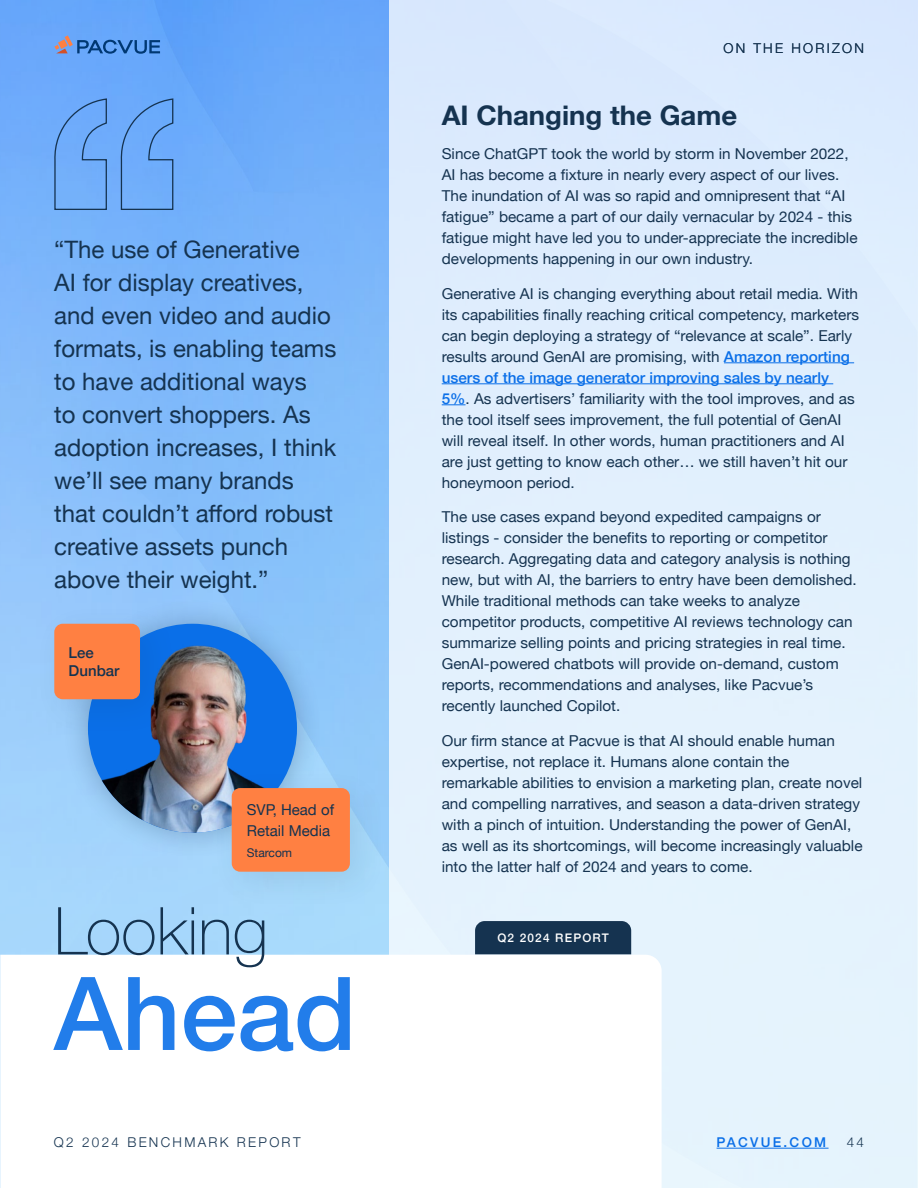
<style>
.page{position:relative;width:918px;height:1188px;background:#fff}
.page>*{position:absolute;margin:0;border:0;box-sizing:border-box;transform-origin:0 0}
.t1{font:500 102px "Helvetica Neue";color:#227dea}
.t2{font:100 66px "Helvetica Neue";color:#153350}
.t3{font:700 27px "Helvetica Neue";color:#153350}
.t4{font:24px/33px "Helvetica Neue";color:#153350}
.t5{font:15px/21px "Helvetica Neue";color:#153350}
.t6{font:500 15px "Helvetica Neue";color:#153350}
.t7{font:300 13.5px "Helvetica Neue";letter-spacing:.17em;color:#153350}
.t8{font:500 13.5px "Helvetica Neue";letter-spacing:.17em;color:#0a6fe8}
.t9{font:12px "Helvetica Neue";color:#153350}
.t10{font:500 11.85px "Helvetica Neue";letter-spacing:.1em;color:#fff}
.s1{font-weight:500;color:#0a6fe8}
</style>
<div class="page">
<img style="left:0;top:0;width:390px;height:955px">
<div style="left:390px;top:0;width:528px;height:1188px;background:#e2f0fd"></div>
<svg style="left:0;top:955px;width:662px;height:233px"></svg>
<hr style="left:717px;top:1148px;width:112px;height:1px;background:#0a6fe8">
<div style="left:475px;top:921px;width:156px;height:33px;background:#153350"></div>
<hr style="left:724px;top:362px;width:130px;height:1px;background:#0a6fe8">
<hr style="left:442px;top:383px;width:391px;height:1px;background:#0a6fe8">
<svg style="left:442px;top:404px;width:24px;height:1px"></svg>
<svg style="left:54px;top:35px;width:106px;height:19px;background:#598acf"></svg>
<div style="left:62px;top:598px;width:262px;height:261px;background:#153350;opacity:.3"></div>
<div style="left:88px;top:624px;width:209px;height:209px;background:#0a6fe8;border-radius:50%"></div>
<img style="left:91px;top:638px;width:199px;height:195px">
<div style="left:33px;top:602px;width:146px;height:136px;background:#153350;opacity:.1"></div>
<div style="left:54px;top:624px;width:86px;height:75px;background:#ff8042;border-radius:8px"></div>
<div style="left:210px;top:767px;width:179px;height:144px;background:#153350;opacity:.1"></div>
<div style="left:232px;top:788px;width:118px;height:84px;background:#ff8042;border-radius:8px"></div>
<svg style="left:54px;top:98px;width:120px;height:113px;background:#6aa6f1"></svg>
<p class="t4" style="left:54px;top:234px;width:284px">“The use of Generative<br>AI for display creatives, and even video and audio formats, is enabling teams to have additional ways<br>to convert shoppers. As adoption increases, I think we’ll see many brands that couldn’t afford robust creative assets punch above their weight.”</p>
<p class="t6" style="left:69px;top:641px;width:27px">Lee</p>
<p class="t6" style="left:69px;top:659px;width:52px">Dunbar</p>
<p class="t5" style="left:247px;top:800px;width:89px">SVP, Head of<br>Retail Media</p>
<p class="t9" style="left:247px;top:844px;width:47px">Starcom</p>
<p class="t2" style="left:54px;top:881px;width:216px">Looking</p>
<p class="t1" style="left:54px;top:932px;width:304px">Ahead</p>
<p class="t7" style="left:723px;top:37px;width:142px">ON THE HORIZON</p>
<p class="t3" style="left:442px;top:94px;width:297px">AI Changing the Game</p>
<p class="t5" style="left:442px;top:144px;width:417px">Since ChatGPT took the world by storm in November 2022, AI has become a fixture in nearly every aspect of our lives.<br>The inundation of AI was so rapid and omnipresent that “AI fatigue” became a part of our daily vernacular by 2024 - this fatigue might have led you to under-appreciate the incredible developments happening in our own industry.</p>
<p class="t5" style="left:442px;top:284px;width:419px">Generative AI is changing everything about retail media. With its capabilities finally reaching critical competency, marketers can begin deploying a strategy of “relevance at scale”. Early results around GenAI are promising, with <span class="s1">Amazon reporting users of the image generator improving sales by nearly 5%</span>. As advertisers’ familiarity with the tool improves, and as the tool itself sees improvement, the full potential of GenAI will reveal itself. In other words, human practitioners and AI are just getting to know each other… we still haven’t hit our honeymoon period.</p>
<p class="t5" style="left:442px;top:507px;width:416px">The use cases expand beyond expedited campaigns or listings - consider the benefits to reporting or competitor research. Aggregating data and category analysis is nothing new, but with AI, the barriers to entry have been demolished.<br>While traditional methods can take weeks to analyze competitor products, competitive AI reviews technology can summarize selling points and pricing strategies in real time.<br>GenAI-powered chatbots will provide on-demand, custom reports, recommendations and analyses, like Pacvue’s recently launched Copilot.</p>
<p class="t5" style="left:442px;top:731px;width:422px">Our firm stance at Pacvue is that AI should enable human expertise, not replace it. Humans alone contain the remarkable abilities to envision a marketing plan, create novel and compelling narratives, and season a data-driven strategy with a pinch of intuition. Understanding the power of GenAI, as well as its shortcomings, will become increasingly valuable into the latter half of 2024 and years to come.</p>
<p class="t10" style="left:497px;top:929px;width:113px">Q2 2024 REPORT</p>
<p class="t7" style="left:54px;top:1131px;width:248px">Q2 2024 BENCHMARK REPORT</p>
<p class="t8" style="left:717px;top:1132px;width:111px">PACVUE.COM</p>
<p class="t7" style="left:847px;top:1131px;width:19px">44</p>
</div>
